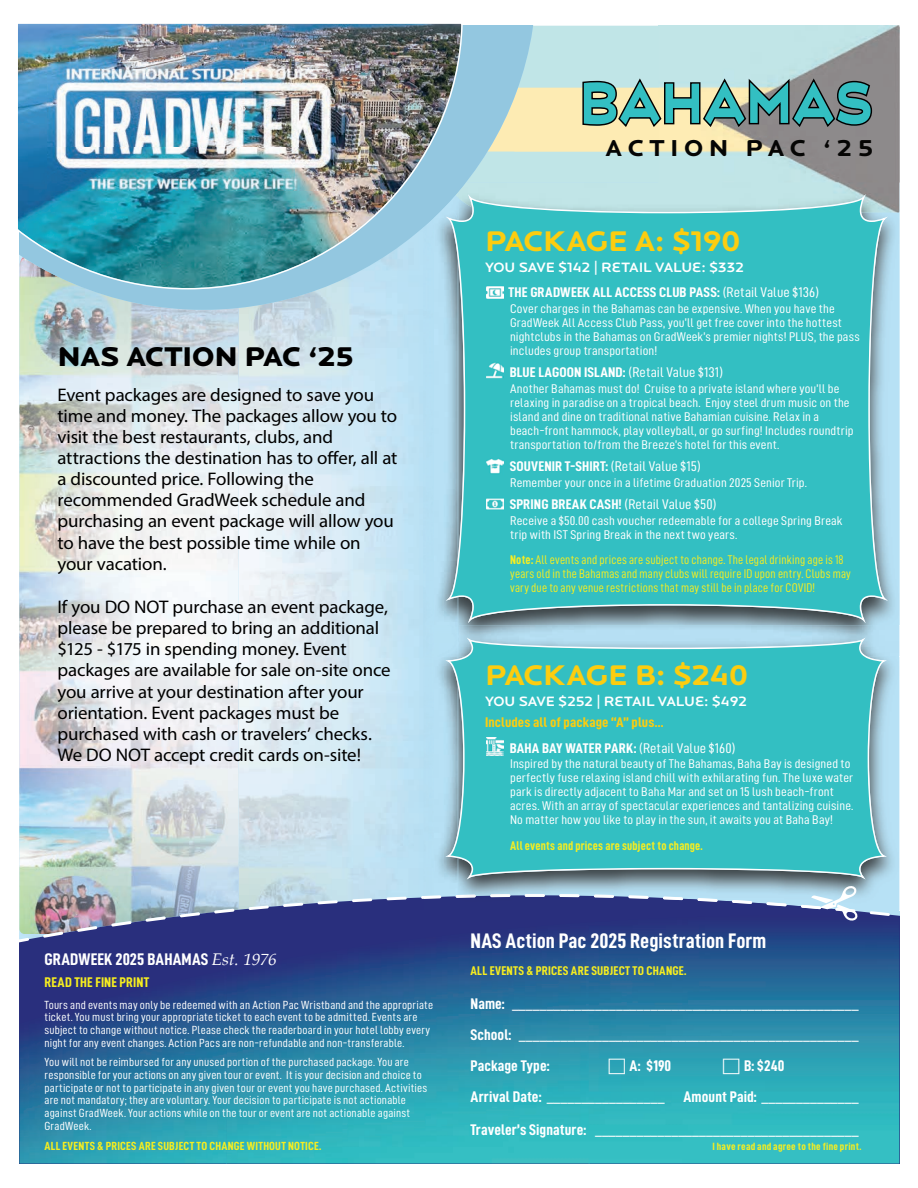
<style>
.page{position:relative;width:918px;height:1188px;background:#fff}
.page>*{position:absolute;margin:0;border:0;box-sizing:border-box;transform-origin:0 0}
.t1{font:54.3px "Vortice Concept";color:#33bfc2;scale:.69 1}
.t2{font:700 29.55px "Locator Display";letter-spacing:-.025em;color:#fccd10;scale:1.04 1}
.t3{font:900 28.05px "Locator Display";letter-spacing:-.02em;color:#000;scale:1.04 1}
.t4{font:700 23.85px "Locator Display";letter-spacing:.22em;color:#050504;scale:1.05 1}
.t5{font:21px "D DIN Condensed Bold";color:#fff;scale:1.06 1}
.t6{font:18.3px/21.1px "Myriad Pro";letter-spacing:-.01em;color:#000}
.t7{font:16.8px "D DIN Condensed Bold";letter-spacing:.005em;color:#fff;scale:1.06 1}
.t8{font:15.45px/30.9px "D DIN Condensed Bold";color:#fff;text-align:justify;scale:1.06 1}
.t9{font:14.1px "D DIN Condensed Bold";letter-spacing:.01em;color:#fff;scale:1.1 1}
.t10{font:14.1px/25.3px "D DIN Condensed Bold";letter-spacing:.005em;color:#fccd10;scale:1.1 1}
.t11{font:500 14.1px "Locator Display";letter-spacing:-.015em;color:#fff}
.t12{font:14.1px "D DIN Condensed Bold";letter-spacing:.01em;color:#f7ee1f;scale:1.06 1}
.t13{font:12.6px/14.1px "D DIN Condensed";letter-spacing:.01em;color:#fff;scale:1.1 1}
.t14{font:12.6px/14.1px "D DIN Condensed";letter-spacing:.015em;color:#f7ee1f}
.t15{font:12.6px "D DIN Condensed Bold";letter-spacing:.015em;color:#f7ee1f}
.t16{font:12.6px "D DIN Condensed Bold";letter-spacing:.015em;color:#f7ee1f;scale:1.06 1}
.t17{font:11.85px/12.6px "D DIN Condensed";letter-spacing:.015em;color:#fff;scale:1.06 1}
.t18{font:11.85px "D DIN Condensed Bold";letter-spacing:.02em;color:#f7ee1f;scale:1.06 1}
.t19{font:10.5px "D DIN Condensed Bold";letter-spacing:.02em;color:#f7ee1f;scale:1.06 1}
.s1{font-family:"Palatino Linotype";font-style:italic}
.s2{font-family:"D DIN Condensed"}
.s3{font-family:"D DIN Condensed Bold"}
.s4{color:#fff}
.s5{font-family:"D DIN Condensed";color:#fff}
</style>
<div class="page">
<img style="left:19px;top:310px;width:131px;height:565px">
<img style="left:150px;top:310px;width:88px;height:565px">
<img style="left:238px;top:310px;width:1px;height:565px">
<img style="left:537px;top:26px;width:362px;height:156px">
<svg style="left:19px;top:875px;width:405px;height:19px;background:#b9d2dc"></svg>
<img style="left:19px;top:894px;width:880px;height:76px">
<img style="left:226px;top:922px;width:363px;height:242px">
<img style="left:589px;top:915px;width:310px;height:249px">
<img style="left:19px;top:970px;width:208px;height:194px">
<svg style="left:19px;top:25px;width:518px;height:285px;background:#aed3dc"></svg>
<img style="left:18px;top:23px;width:445px;height:266px">
<img style="left:899px;top:182px;width:1px;height:728px">
<img style="left:459px;top:213px;width:440px;height:412px">
<img style="left:434px;top:227px;width:24px;height:398px">
<div style="left:423px;top:227px;width:11px;height:429px;background:#b6dff4"></div>
<img style="left:466px;top:182px;width:433px;height:31px">
<img style="left:423px;top:182px;width:43px;height:45px">
<svg style="left:446px;top:194px;width:442px;height:429px;background:#42bec1"></svg>
<img style="left:459px;top:656px;width:440px;height:254px">
<img style="left:458px;top:880px;width:1px;height:14px">
<img style="left:424px;top:894px;width:387px;height:16px">
<svg style="left:445px;top:637px;width:442px;height:243px;background:#43bec3"></svg>
<svg style="left:811px;top:885px;width:47px;height:36px"></svg>
<img style="left:47px;top:63px;width:298px;height:127px">
<img style="left:487px;top:738px;width:16px;height:18px">
<img style="left:486px;top:495px;width:18px;height:18px">
<img style="left:486px;top:457px;width:18px;height:17px">
<img style="left:486px;top:362px;width:18px;height:17px">
<img style="left:486px;top:284px;width:18px;height:17px">
<svg style="left:582px;top:77px;width:291px;height:51px;background:#aaa793"></svg>
<svg style="left:609px;top:1058px;width:16px;height:16px"></svg>
<svg style="left:723px;top:1058px;width:16px;height:16px"></svg>
<h3 class="t3" style="left:57px;top:340px;width:286px">NAS ACTION PAC ‘25</h3>
<p class="t6" style="left:57px;top:385px;width:341px">Event packages are designed to save you time and money. The packages allow you to visit the best restaurants, clubs, and attractions the destination has to offer, all at a discounted price. Following the recommended GradWeek schedule and purchasing an event package will allow you to have the best possible time while on your vacation.</p>
<p class="t6" style="left:57px;top:598px;width:335px">If you DO NOT purchase an event package, please be prepared to bring an additional $125 - $175 in spending money. Event packages are available for sale on-site once you arrive at your destination after your orientation. Event packages must be purchased with cash or travelers’ checks.<br>We DO NOT accept credit cards on-site!</p>
<h3 class="t7" style="left:45px;top:953px;width:221px">GRADWEEK 2025 BAHAMAS <span class="s1">Est. 1976</span></h3>
<p class="t12" style="left:45px;top:978px;width:100px">READ THE FINE PRINT</p>
<p class="t17" style="left:45px;top:999px;width:368px">Tours and events may only be redeemed with an Action Pac Wristband and the appropriate ticket. You must bring your appropriate ticket to each event to be admitted. Events are subject to change without notice. Please check the readerboard in your hotel lobby every night for any event changes. Action Pacs are non-refundable and non-transferable.</p>
<p class="t17" style="left:45px;top:1057px;width:363px">You will not be reimbursed for any unused portion of the purchased package. You are responsible for your actions on any given tour or event. It is your decision and choice to participate or not to participate in any given tour or event you have purchased. Activities are not mandatory; they are voluntary. Your decision to participate is not actionable against GradWeek. Your actions while on the tour or event are not actionable against GradWeek.</p>
<p class="t18" style="left:45px;top:1141px;width:263px">ALL EVENTS &amp; PRICES ARE SUBJECT TO CHANGE WITHOUT NOTICE.</p>
<h1 class="t1" style="left:579px;top:73px;width:427px">BAHAMAS</h1>
<h3 class="t4" style="left:606px;top:134px;width:256px">ACTION PAC ‘25</h3>
<h2 class="t2" style="left:485px;top:223px;width:247px">PACKAGE A: $190</h2>
<p class="t11" style="left:485px;top:259px;width:261px">YOU SAVE $142 | RETAIL VALUE: $332</p>
<p class="t9" style="left:509px;top:287px;width:284px">THE GRADWEEK ALL ACCESS CLUB PASS: <span class="s2">(Retail Value $136)</span></p>
<p class="t13" style="left:510px;top:302px;width:319px">Cover charges in the Bahamas can be expensive. When you have the GradWeek All Access Club Pass, you’ll get free cover into the hottest nightclubs in the Bahamas on GradWeek’s premier nights! PLUS, the pass includes group transportation!</p>
<p class="t9" style="left:510px;top:367px;width:195px">BLUE LAGOON ISLAND: <span class="s2">(Retail Value $131)</span></p>
<p class="t13" style="left:510px;top:382px;width:314px">Another Bahamas must do! Cruise to a private island where you’ll be relaxing in paradise on a tropical beach. Enjoy steel drum music on the island and dine on traditional native Bahamian cuisine. Relax in a beach-front hammock, play volleyball, or go surfing! Includes roundtrip transportation to/from the Breeze’s hotel for this event.</p>
<p class="t9" style="left:510px;top:462px;width:175px">SOUVENIR T-SHIRT: <span class="s2">(Retail Value $15)</span></p>
<p class="t13" style="left:510px;top:476px;width:271px">Remember your once in a lifetime Graduation 2025 Senior Trip.</p>
<p class="t9" style="left:510px;top:499px;width:189px">SPRING BREAK CASH! <span class="s2">(Retail Value $50)</span></p>
<p class="t13" style="left:510px;top:514px;width:304px">Receive a $50.00 cash voucher redeemable for a college Spring Break trip with IST Spring Break in the next two years.</p>
<p class="t14" style="left:510px;top:554px;width:342px"><span class="s3">Note:</span> All events and prices are subject to change. The legal drinking age is 18 years old in the Bahamas and many clubs will require ID upon entry. Clubs may vary due to any venue restrictions that may still be in place for COVID!</p>
<h2 class="t2" style="left:485px;top:658px;width:255px">PACKAGE B: $240</h2>
<p class="t11" style="left:485px;top:693px;width:264px">YOU SAVE $252 | RETAIL VALUE: $492</p>
<p class="t10" style="left:510px;top:711px;width:207px;text-indent:-25px">Includes all of package “A” plus...<br><span class="s4">BAHA BAY WATER PARK:</span> <span class="s5">(Retail Value $160)</span></p>
<p class="t13" style="left:510px;top:758px;width:314px">Inspired by the natural beauty of The Bahamas, Baha Bay is designed to perfectly fuse relaxing island chill with exhilarating fun. The luxe water park is directly adjacent to Baha Mar and set on 15 lush beach-front acres. With an array of spectacular experiences and tantalizing cuisine.<br>No matter how you like to play in the sun, it awaits you at Baha Bay!</p>
<p class="t15" style="left:510px;top:841px;width:194px">All events and prices are subject to change.</p>
<h3 class="t5" style="left:471px;top:934px;width:281px">NAS Action Pac 2025 Registration Form</h3>
<p class="t16" style="left:471px;top:966px;width:205px">ALL EVENTS &amp; PRICES ARE SUBJECT TO CHANGE.</p>
<p class="t8" style="left:471px;top:990px;width:368px">Name: __________________________________________________ School: _________________________________________________ Package Type:</p>
<p class="t8" style="left:471px;top:1051px;width:368px;text-indent:274px">B: $240<br>Arrival Date: _________________ Amount Paid: ______________</p>
<p class="t8" style="left:471px;top:1115px;width:368px">Traveler’s Signature: ______________________________________</p>
<p class="t19" style="left:713px;top:1143px;width:142px">I have read and agree to the fine print.</p>
<p class="t8" style="left:630px;top:1051px;width:41px">A: $190</p>
</div>
